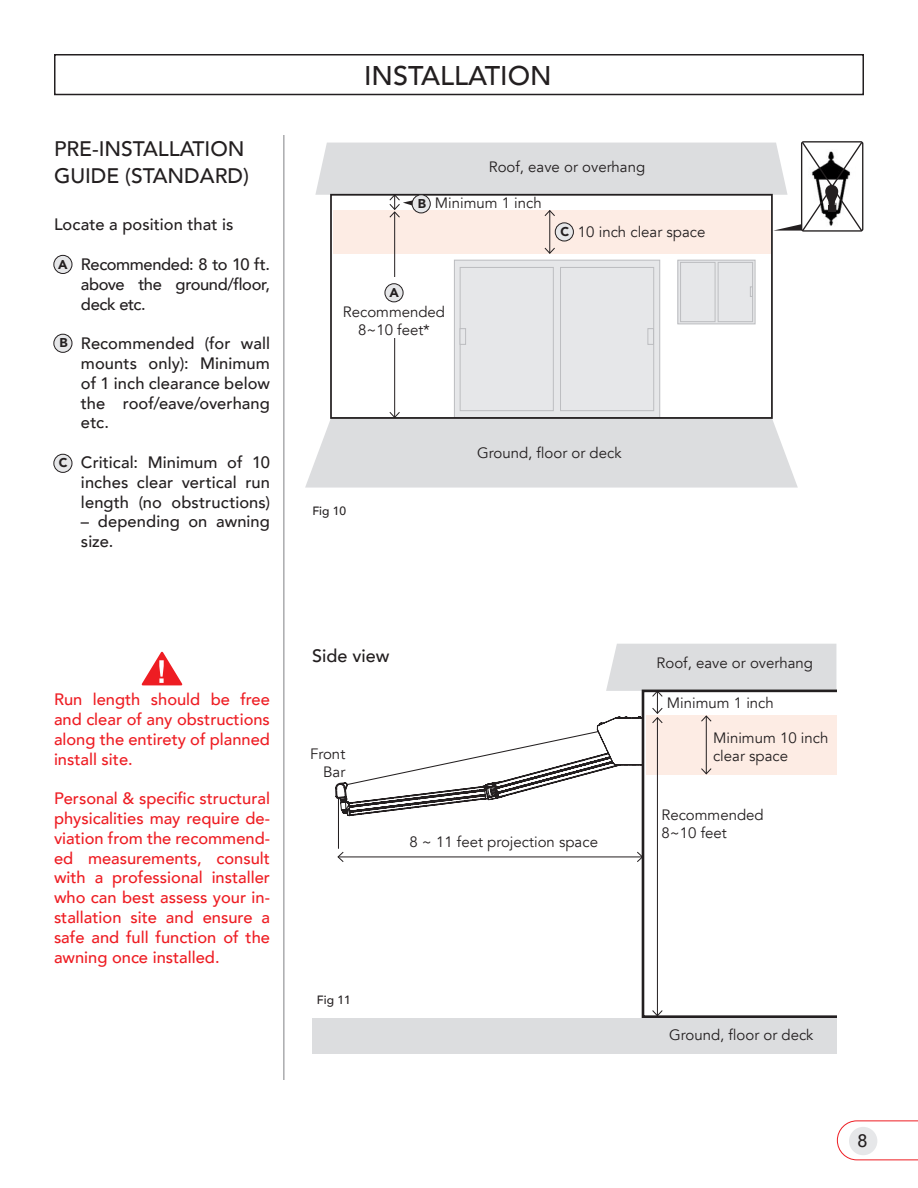
<style>
.page{position:relative;width:918px;height:1188px;background:#fff}
.page>*{position:absolute;margin:0;border:0;box-sizing:border-box;transform-origin:0 0}
.t1{font:500 27px "Avenir";color:#231f20}
.t2{font:500 21px/27px "Avenir";color:#231f20}
.t3{font:500 18px "Avenir";color:#231f20}
.t4{font:500 16.5px/19.8px "Avenir";color:#ee1d23;text-align:justify}
.t5{font:500 16.5px/19.8px "Avenir";letter-spacing:.005em;color:#231f20;text-align:justify}
.t6{font:15px/18px "Avenir";color:#231f20}
.t7{font:900 12.75px "Avenir";color:#231f20}
.t8{font:500 12px "Avenir";color:#231f20}
.s1{font-weight:900;font-size:12.75px}
</style>
<div class="page">
<svg style="left:837px;top:1120px;width:81px;height:41px"></svg>
<div style="left:54px;top:54px;width:810px;height:41px;border:2px solid #231f20"></div>
<hr style="left:284px;top:135px;width:1px;height:945px;background:#808285">
<div style="left:849px;top:1127px;width:28px;height:28px;background:#e6e7e9;border-radius:50%"></div>
<div style="left:454px;top:260px;width:206px;height:158px;background:#e6e7e9"></div>
<div style="left:454px;top:260px;width:206px;height:158px;border:1px solid #bcbdc0"></div>
<div style="left:678px;top:260px;width:77px;height:64px;background:linear-gradient(to bottom,#e6e7e9,#e6e7e9)"></div>
<div style="left:677px;top:260px;width:79px;height:64px;border:1px solid #bcbdc0"></div>
<div style="left:681px;top:262px;width:34px;height:60px;background:#e6e7e9"></div>
<div style="left:680px;top:262px;width:36px;height:60px;border:1px solid #bcbdc0"></div>
<div style="left:718px;top:262px;width:35px;height:60px;background:#e6e7e9"></div>
<div style="left:718px;top:262px;width:35px;height:60px;border:1px solid #bcbdc0"></div>
<div style="left:460px;top:267px;width:94px;height:144px;border:1px solid #bcbdc0"></div>
<div style="left:560px;top:267px;width:94px;height:144px;border:1px solid #bcbdc0"></div>
<div style="left:647px;top:328px;width:7px;height:17px;border:1px solid #bcbdc0"></div>
<div style="left:460px;top:328px;width:6px;height:17px;border:1px solid #bcbdc0"></div>
<svg style="left:750px;top:286px;width:3px;height:11px"></svg>
<svg style="left:642px;top:863px;width:194px;height:155px"></svg>
<div style="left:312px;top:1018px;width:524px;height:35px;background:#dcdddf"></div>
<svg style="left:141px;top:651px;width:42px;height:34px"></svg>
<div style="left:334px;top:211px;width:437px;height:43px;background:#fdece4"></div>
<hr style="left:394px;top:212px;width:1px;height:205px;background:#231f20">
<svg style="left:305px;top:411px;width:493px;height:77px;background:#dbdcde"></svg>
<hr style="left:657px;top:718px;width:1px;height:298px;background:#231f20">
<svg style="left:652px;top:1009px;width:11px;height:8px"></svg>
<hr style="left:549px;top:211px;width:1px;height:42px;background:#231f20">
<svg style="left:544px;top:247px;width:11px;height:7px"></svg>
<svg style="left:335px;top:644px;width:501px;height:219px"></svg>
<div style="left:662px;top:805px;width:102px;height:33px;background:#fff"></div>
<div style="left:342px;top:278px;width:104px;height:60px;background:#fff"></div>
<div style="left:385px;top:284px;width:18px;height:18px;background:#e6e7e9;border-radius:50%"></div>
<div style="left:385px;top:283px;width:18px;height:19px;border:1px solid #231f20;border-radius:50%"></div>
<div style="left:555px;top:223px;width:18px;height:18px;background:#e6e7e9;border-radius:50%"></div>
<div style="left:555px;top:222px;width:19px;height:19px;border:1px solid #231f20;border-radius:50%"></div>
<svg style="left:315px;top:141px;width:549px;height:92px"></svg>
<div style="left:412px;top:195px;width:18px;height:18px;background:#e6e7e9;border-radius:50%"></div>
<div style="left:412px;top:194px;width:19px;height:19px;border:1px solid #231f20;border-radius:50%"></div>
<div style="left:409px;top:837px;width:190px;height:15px;background:#fff"></div>
<div style="left:54px;top:255px;width:18px;height:19px;background:#e6e7e9;border-radius:50%"></div>
<div style="left:53px;top:255px;width:19px;height:19px;border:1px solid #231f20;border-radius:50%"></div>
<div style="left:54px;top:334px;width:18px;height:18px;background:#e6e7e9;border-radius:50%"></div>
<div style="left:53px;top:334px;width:19px;height:19px;border:1px solid #231f20;border-radius:50%"></div>
<div style="left:54px;top:454px;width:18px;height:18px;background:#e6e7e9;border-radius:50%"></div>
<div style="left:53px;top:454px;width:19px;height:19px;border:1px solid #231f20;border-radius:50%"></div>
<p class="t2" style="left:54px;top:134px;width:196px">PRE-INSTALLATION<br>GUIDE (STANDARD)</p>
<p class="t5" style="left:54px;top:214px;width:181px">Locate a position that is</p>
<p class="t5" style="left:81px;top:254px;width:191px">Recommended: 8 to 10 ft. above the ground/floor, deck etc.</p>
<p class="t5" style="left:81px;top:333px;width:191px">Recommended (for wall mounts only): Minimum of 1 inch clearance below the roof/eave/overhang etc.</p>
<p class="t5" style="left:81px;top:452px;width:191px">Critical: Minimum of 10 inches clear vertical run length (no obstructions)</p>
<p class="t5" style="left:81px;top:511px;width:190px">– depending on awning size.</p>
<p class="t7" style="left:58px;top:253px;width:11px">A</p>
<p class="t7" style="left:59px;top:332px;width:10px">B</p>
<p class="t7" style="left:59px;top:452px;width:10px">C</p>
<p class="t4" style="left:54px;top:689px;width:217px">Run length should be free and clear of any obstructions along the entirety of planned install site.</p>
<p class="t4" style="left:54px;top:788px;width:218px">Personal &amp; specific structural physicalities may require de&shy;viation from the recommend&shy;ed measurements, consult with a professional installer who can best assess your in&shy;stallation site and ensure a safe and full function of the awning once installed.</p>
<h1 class="t1" style="left:364px;top:52px;width:189px">INSTALLATION</h1>
<p class="t6" style="left:489px;top:158px;width:158px">Roof, eave or overhang</p>
<p class="t6" style="left:418px;top:194px;width:126px"><span class="s1">B</span> Minimum 1 inch</p>
<p class="t7" style="left:389px;top:282px;width:11px">A</p>
<p class="t6" style="left:343px;top:303px;width:104px;text-align:center">Recommended<br>8~10 feet*</p>
<p class="t6" style="left:560px;top:223px;width:147px"><span class="s1">C</span> 10 inch clear space</p>
<p class="t8" style="left:312px;top:501px;width:35px">Fig 10</p>
<p class="t6" style="left:477px;top:444px;width:146px">Ground, floor or deck</p>
<p class="t3" style="left:312px;top:640px;width:79px">Side view</p>
<p class="t6" style="left:310px;top:745px;width:37px;text-align:right">Front<br>Bar</p>
<p class="t6" style="left:409px;top:833px;width:190px">8 ~ 11 feet projection space</p>
<p class="t6" style="left:657px;top:655px;width:158px">Roof, eave or overhang</p>
<p class="t6" style="left:667px;top:694px;width:108px">Minimum 1 inch</p>
<p class="t6" style="left:713px;top:729px;width:117px">Minimum 10 inch clear space</p>
<p class="t6" style="left:662px;top:807px;width:104px">Recommended<br>8~10 feet</p>
<p class="t8" style="left:317px;top:989px;width:35px">Fig 11</p>
<p class="t6" style="left:669px;top:1026px;width:146px">Ground, floor or deck</p>
<p class="t3" style="left:858px;top:1125px;width:12px">8</p>
</div>
